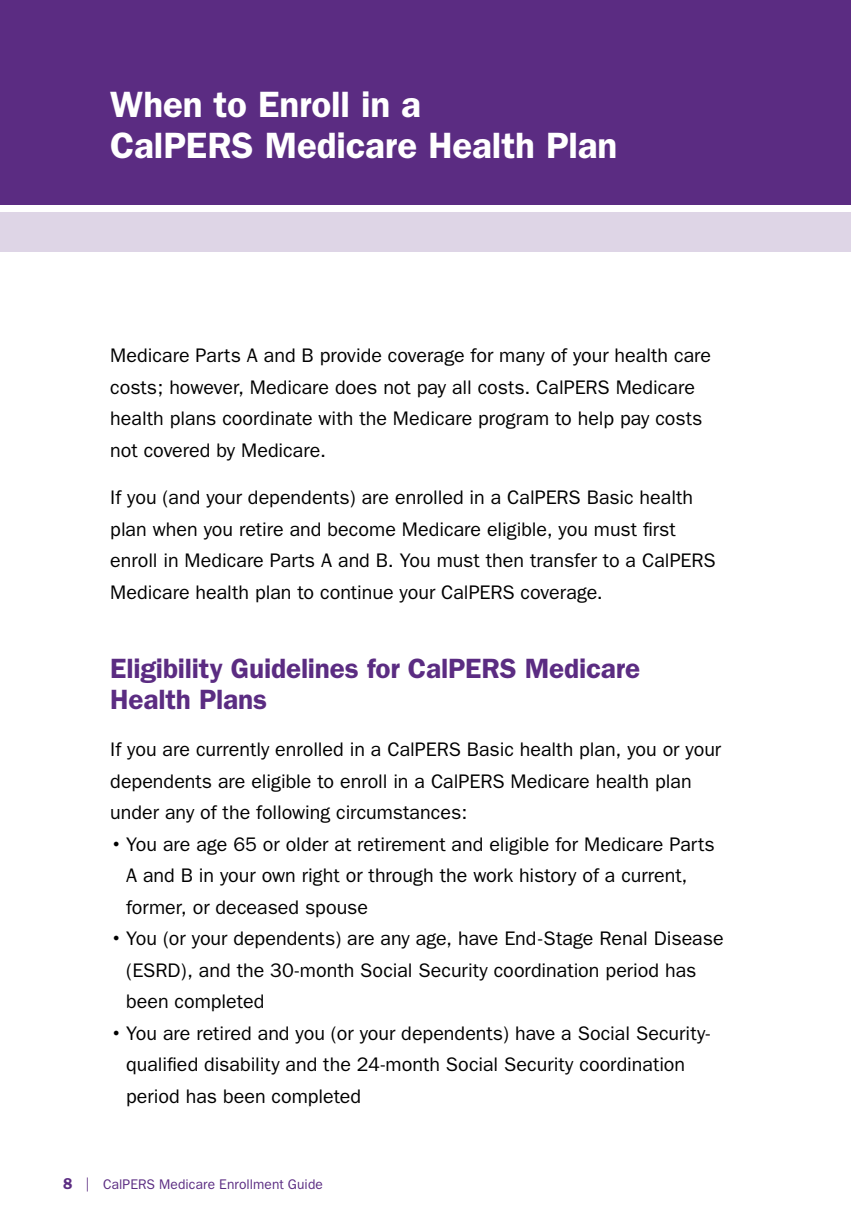
<style>
.page{position:relative;width:851px;height:1229px;background:#fff}
.page>*{position:absolute;margin:0;border:0;box-sizing:border-box;transform-origin:0 0}
.t1{font:600 36.75px/40.2px "Franklin Gothic";letter-spacing:-.005em;color:#fff}
.t2{font:600 28px/31.5px "Franklin Gothic";letter-spacing:-.01em;color:#5b2c82}
.t3{font:19.6px/31.5px "Franklin Gothic";color:#000}
.t4{font:14px "Franklin Gothic";letter-spacing:.005em;color:#5b2c82}
.s1{font-weight:500;font-size:21px}
.s2{font-weight:600;font-size:15.75px}
</style>
<div class="page">
<div style="left:0;top:0;width:850px;height:205px;background:#5b2c82"></div>
<div style="left:0;top:213px;width:850px;height:39px;background:#ded5e6"></div>
<h1 class="t1" style="left:110px;top:85px;width:508px">When to Enroll in a<br>CalPERS Medicare Health Plan</h1>
<p class="t3" style="left:110px;top:340px;width:602px">Medicare Parts A and B provide coverage for many of your health care costs; however, Medicare does not pay all costs. CalPERS Medicare health plans coordinate with the Medicare program to help pay costs not covered by Medicare.</p>
<p class="t3" style="left:110px;top:482px;width:607px">If you (and your dependents) are enrolled in a CalPERS Basic health plan when you retire and become Medicare eligible, you must first enroll in Medicare Parts A and B. You must then transfer to a CalPERS Medicare health plan to continue your CalPERS coverage.</p>
<h2 class="t2" style="left:110px;top:652px;width:531px">Eligibility Guidelines for CalPERS Medicare<br>Health Plans</h2>
<p class="t3" style="left:110px;top:734px;width:612px">If you are currently enrolled in a CalPERS Basic health plan, you or your dependents are eligible to enroll in a CalPERS Medicare health plan under any of the following circumstances:</p>
<p class="t3" style="left:126px;top:828px;width:590px;text-indent:-16px"><span class="s1">•</span> You are age 65 or older at retirement and eligible for Medicare Parts<br>A and B in your own right or through the work history of a current, former, or deceased spouse</p>
<p class="t3" style="left:126px;top:923px;width:599px;text-indent:-16px"><span class="s1">•</span> You (or your dependents) are any age, have End-Stage Renal Disease (ESRD), and the 30-month Social Security coordination period has been completed</p>
<p class="t3" style="left:126px;top:1017px;width:585px;text-indent:-16px"><span class="s1">•</span> You are retired and you (or your dependents) have a Social Security&shy;qualified disability and the 24-month Social Security coordination period has been completed</p>
<p class="t4" style="left:63px;top:1175px;width:261px"><span class="s2">8</span> | CalPERS Medicare Enrollment Guide</p>
</div>
